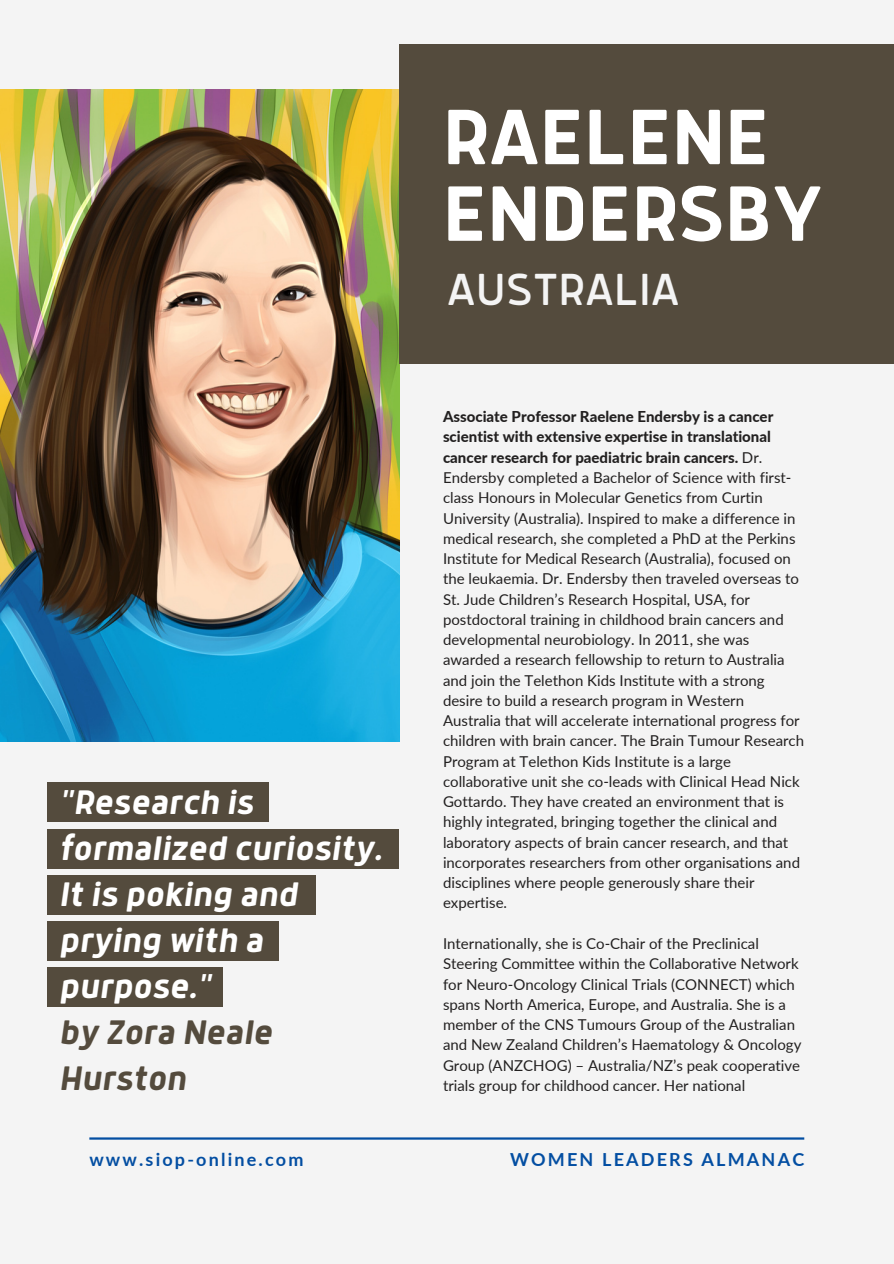
<style>
.page{position:relative;width:894px;height:1264px;background:#fff}
.page>*{position:absolute;margin:0;border:0;box-sizing:border-box;transform-origin:0 0}
.t1{font:700 86.25px/76.7px "Anteb";color:#fff}
.t2{font:49.5px "Anteb";color:#f4f4f4}
.t3{font:italic 700 37.5px/46.2px "Anteb";color:#fff}
.t4{font:700 18px "Lato";letter-spacing:.12em;color:#034ea2}
.t5{font:15px/20.2px "Lato";color:#222020}
.s1{color:#544b3d}
.s2{font-weight:800}
</style>
<div class="page">
<div style="left:0;top:0;width:893px;height:1263px;background:#f4f4f4"></div>
<img style="left:0;top:89px;width:399px;height:652px">
<hr style="left:89px;top:1137px;width:715px;height:2px;background:#034ea2">
<div style="left:47px;top:782px;width:222px;height:40px;background:#544b3d"></div>
<div style="left:399px;top:44px;width:494px;height:320px;background:#544b3d"></div>
<div style="left:47px;top:828px;width:351px;height:40px;background:#544b3d"></div>
<div style="left:47px;top:875px;width:268px;height:39px;background:#544b3d"></div>
<div style="left:47px;top:921px;width:231px;height:39px;background:#544b3d"></div>
<div style="left:47px;top:967px;width:176px;height:39px;background:#544b3d"></div>
<h3 class="t3" style="left:59px;top:781px;width:324px">"Research is formalized curiosity.<br>It is poking and prying with a purpose."<br><span class="s1">by Zora Neale<br>Hurston</span></h3>
<p class="t4" style="left:89px;top:1148px;width:215px">www.siop-online.com</p>
<h1 class="t1" style="left:443px;top:104px;width:381px">RAELENE<br>ENDERSBY</h1>
<h5 class="t2" style="left:446px;top:268px;width:234px">AUSTRALIA</h5>
<h2 class="t5" style="left:443px;top:406px;width:362px"><span class="s2">Associate Professor Raelene Endersby is a cancer scientist with extensive expertise in translational cancer research for paediatric brain cancers.</span> Dr.<br>Endersby completed a Bachelor of Science with first&shy;class Honours in Molecular Genetics from Curtin University (Australia). Inspired to make a difference in medical research, she completed a PhD at the Perkins Institute for Medical Research (Australia), focused on the leukaemia. Dr. Endersby then traveled overseas to St. Jude Children’s Research Hospital, USA, for postdoctoral training in childhood brain cancers and developmental neurobiology. In 2011, she was awarded a research fellowship to return to Australia and join the Telethon Kids Institute with a strong desire to build a research program in Western Australia that will accelerate international progress for children with brain cancer. The Brain Tumour Research Program at Telethon Kids Institute is a large collaborative unit she co-leads with Clinical Head Nick Gottardo. They have created an environment that is highly integrated, bringing together the clinical and laboratory aspects of brain cancer research, and that incorporates researchers from other organisations and disciplines where people generously share their expertise.</h2>
<p class="t5" style="left:443px;top:933px;width:360px">Internationally, she is Co-Chair of the Preclinical Steering Committee within the Collaborative Network for Neuro-Oncology Clinical Trials (CONNECT) which spans North America, Europe, and Australia. She is a member of the CNS Tumours Group of the Australian and New Zealand Children’s Haematology &amp; Oncology Group (ANZCHOG) – Australia/NZ’s peak cooperative trials group for childhood cancer. Her national</p>
<h4 class="t4" style="left:510px;top:1148px;width:295px">WOMEN LEADERS ALMANAC</h4>
</div>
